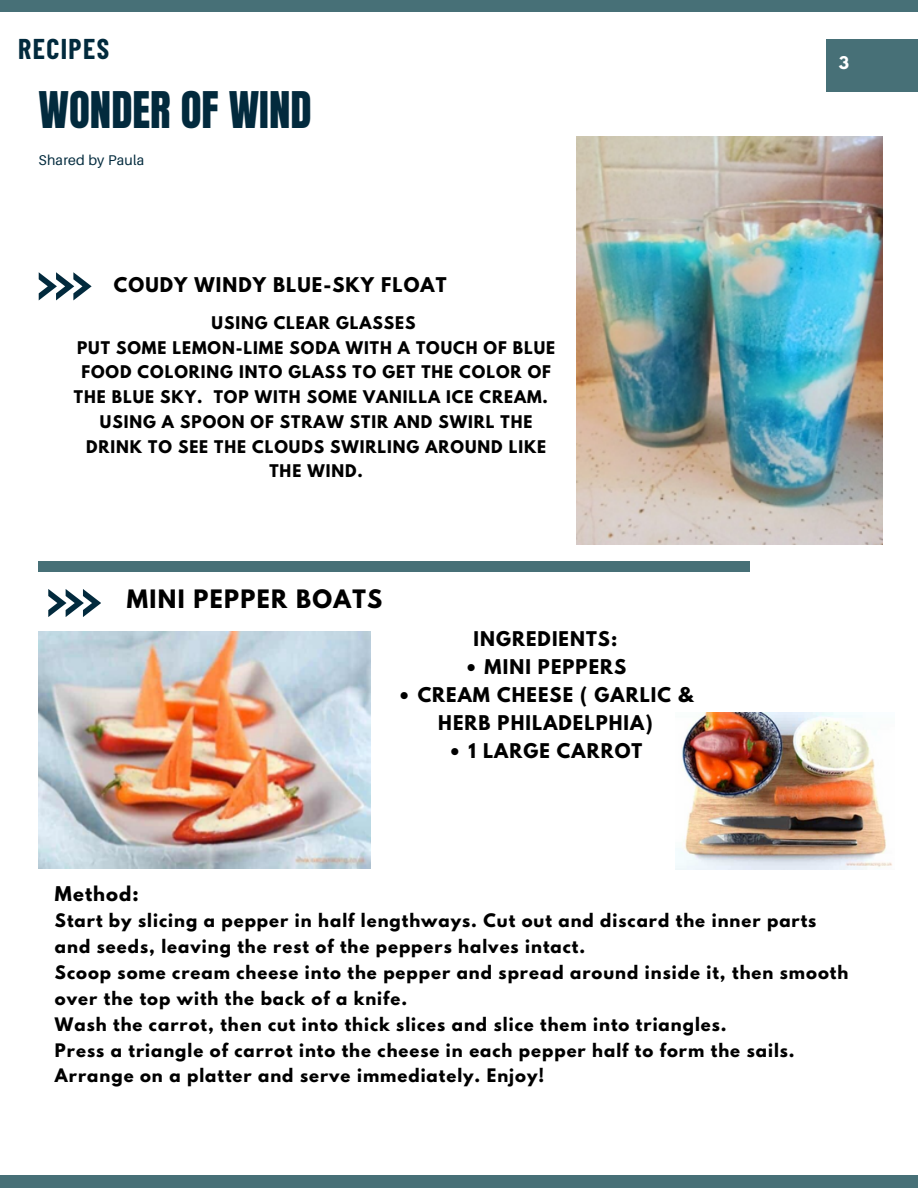
<style>
.page{position:relative;width:918px;height:1188px;background:#fff}
.page>*{position:absolute;margin:0;border:0;box-sizing:border-box;transform-origin:0 0}
.t1{font:42.9px "Anton";color:#022a3d}
.t2{font:700 28.05px "Barlow Condensed";letter-spacing:.05em;color:#022a3d}
.t3{font:700 22.5px "League Spartan";letter-spacing:.06em;color:#000}
.t4{font:700 18px/28.2px "League Spartan";letter-spacing:.06em;color:#000;text-align:center}
.t5{font:700 16.5px/25.8px "League Spartan";letter-spacing:.06em;color:#000}
.t6{font:700 15.45px/24.8px "League Spartan";letter-spacing:.06em;color:#000;text-align:center}
.t7{font:700 15.45px "League Spartan";color:#fff}
.t8{font:14.1px "Aileron";letter-spacing:.015em;color:#022a3d}
</style>
<div class="page">
<div style="left:0;top:0;width:918px;height:12px;background:#477077"></div>
<div style="left:0;top:1175px;width:918px;height:13px;background:#477077"></div>
<svg style="left:39px;top:272px;width:52px;height:28px"></svg>
<div style="left:826px;top:40px;width:92px;height:52px;background:#477077"></div>
<div style="left:39px;top:562px;width:711px;height:10px;background:#477077"></div>
<svg style="left:48px;top:589px;width:53px;height:28px"></svg>
<img style="left:577px;top:137px;width:306px;height:408px">
<img style="left:39px;top:632px;width:331px;height:237px">
<img style="left:676px;top:713px;width:216px;height:156px">
<p class="t2" style="left:18px;top:31px;width:92px">RECIPES</p>
<p class="t1" style="left:39px;top:79px;width:275px">WONDER OF WIND</p>
<h4 class="t8" style="left:39px;top:151px;width:107px">Shared by Paula</h4>
<h6 class="t4" style="left:114px;top:273px;width:334px">COUDY WINDY BLUE-SKY FLOAT</h6>
<p class="t6" style="left:74px;top:312px;width:483px">USING CLEAR GLASSES<br>PUT SOME LEMON-LIME SODA WITH A TOUCH OF BLUE FOOD COLORING INTO GLASS TO GET THE COLOR OF THE BLUE SKY. TOP WITH SOME VANILLA ICE CREAM.<br>USING A SPOON OF STRAW STIR AND SWIRL THE DRINK TO SEE THE CLOUDS SWIRLING AROUND LIKE THE WIND.</p>
<h3 class="t3" style="left:127px;top:588px;width:257px">MINI PEPPER BOATS</h3>
<p class="t4" style="left:474px;top:627px;width:145px">INGREDIENTS:</p>
<p class="t4" style="left:465px;top:655px;width:163px">• MINI PEPPERS</p>
<p class="t4" style="left:398px;top:683px;width:297px">• CREAM CHEESE ( GARLIC &amp;<br>HERB PHILADELPHIA)</p>
<p class="t4" style="left:449px;top:739px;width:195px">• 1 LARGE CARROT</p>
<h2 class="t7" style="left:839px;top:55px;width:12px">3</h2>
<h4 class="t4" style="left:55px;top:882px;width:85px">Method:</h4>
<h4 class="t5" style="left:55px;top:910px;width:795px">Start by slicing a pepper in half lengthways. Cut out and discard the inner parts and seeds, leaving the rest of the peppers halves intact.<br>Scoop some cream cheese into the pepper and spread around inside it, then smooth over the top with the back of a knife.<br>Wash the carrot, then cut into thick slices and slice them into triangles.<br>Press a triangle of carrot into the cheese in each pepper half to form the sails.<br>Arrange on a platter and serve immediately. Enjoy!</h4>
</div>
